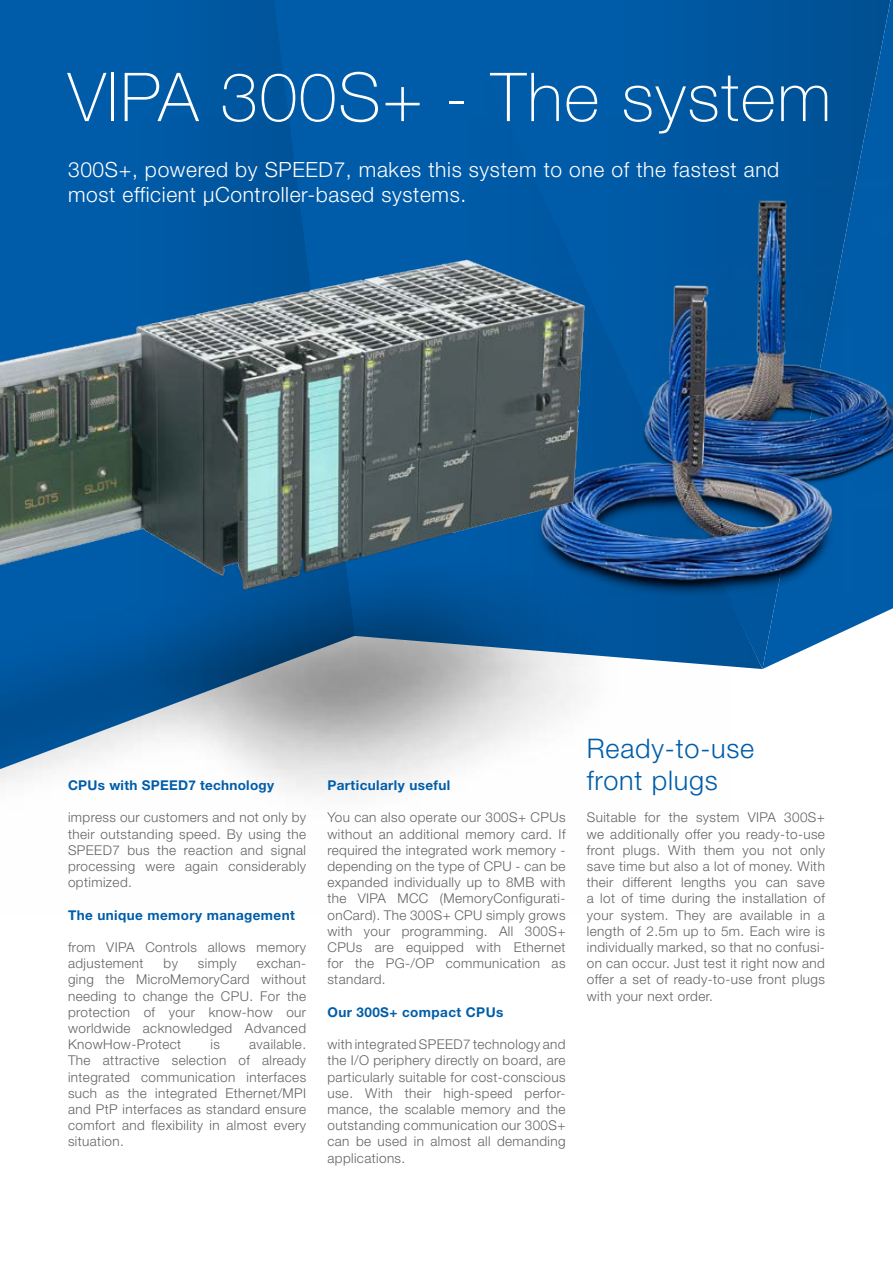
<style>
.page{position:relative;width:893px;height:1263px;background:#fff}
.page>*{position:absolute;margin:0;border:0;box-sizing:border-box;transform-origin:0 0}
.t1{font:100 67.5px "Helvetica Neue LT";letter-spacing:.025em;color:#fff}
.t2{font:300 27px/32.4px "Helvetica Neue LT";letter-spacing:.03em;color:#005da9}
.t3{font:300 21px/25.2px "Helvetica Neue LT";letter-spacing:.03em;color:#fff}
.t4{font:300 13.5px/16.2px "Helvetica Neue LT";letter-spacing:.03em;color:#646363;text-align:justify}
.t5{font:700 13.5px "Helvetica Neue LT";letter-spacing:.03em;color:#005da9}
</style>
<div class="page">
<svg style="left:762px;top:0;width:128px;height:669px;background:#1966a7"></svg>
<svg style="left:355px;top:0;width:407px;height:669px;background:#005aa5"></svg>
<svg style="left:0;top:0;width:355px;height:117px;background:#005aa5"></svg>
<img style="left:731px;top:179px;width:162px;height:329px">
<img style="left:731px;top:267px;width:119px;height:328px">
<img style="left:0;top:117px;width:731px;height:677px">
<h1 class="t1" style="left:68px;top:59px;width:765px">VIPA 300S+ - The system</h1>
<h3 class="t3" style="left:68px;top:156px;width:713px">300S+, powered by SPEED7, makes this system to one of the fastest and most efficient µController-based systems.</h3>
<p class="t5" style="left:68px;top:777px;width:208px">CPUs with SPEED7 technology</p>
<p class="t4" style="left:68px;top:809px;width:240px">impress our customers and not only by their outstanding speed. By using the SPEED7 bus the reaction and signal processing were again considerably optimized.</p>
<p class="t5" style="left:68px;top:906px;width:228px">The unique memory management</p>
<p class="t4" style="left:68px;top:939px;width:240px">from VIPA Controls allows memory adjustement</p>
<p class="t4" style="left:68px;top:955px;width:240px;text-indent:189px">exchan&shy;ging the MicroMemoryCard without needing to change the CPU. For the protection of your know-how our worldwide acknowledged Advanced KnowHow-Protect</p>
<p class="t4" style="left:164px;top:955px;width:16px">by</p>
<p class="t4" style="left:198px;top:955px;width:40px">simply</p>
<p class="t4" style="left:68px;top:1036px;width:240px;text-indent:181px">available.<br>The attractive selection of already integrated communication interfaces such as the integrated Ethernet/MPI and PtP interfaces as standard ensure comfort and flexibility in almost every situation.</p>
<p class="t4" style="left:211px;top:1036px;width:11px">is</p>
<p class="t5" style="left:327px;top:777px;width:124px">Particularly useful</p>
<p class="t4" style="left:327px;top:809px;width:240px">You can also operate our 300S+ CPUs without an additional memory card. If required the integrated work memory - depending on the type of CPU - can be expanded individually up to 8MB with the VIPA MCC (MemoryConfigurati&shy;onCard). The 300S+ CPU simply grows with your programming. All 300S+ CPUs are equipped with Ethernet for the PG-/OP communication as standard.</p>
<p class="t5" style="left:327px;top:1003px;width:177px">Our 300S+ compact CPUs</p>
<p class="t4" style="left:327px;top:1036px;width:240px">with integrated SPEED7 technology and the I/O periphery directly on board, are particularly suitable for cost-conscious use. With their high-speed perfor&shy;mance, the scalable memory and the outstanding communication our 300S+ can be used in almost all demanding applications.</p>
<h2 class="t2" style="left:587px;top:731px;width:169px">Ready-to-use front plugs</h2>
<p class="t4" style="left:587px;top:809px;width:240px">Suitable for the system VIPA 300S+ we additionally offer you ready-to-use front plugs. With them you not only save time but also a lot of money. With their different lengths you can save a lot of time during the installation of your system. They are available in a length of 2.5m up to 5m. Each wire is individually marked, so that no confusi&shy;on can occur. Just test it right now and offer a set of ready-to-use front plugs with your next order.</p>
</div>
